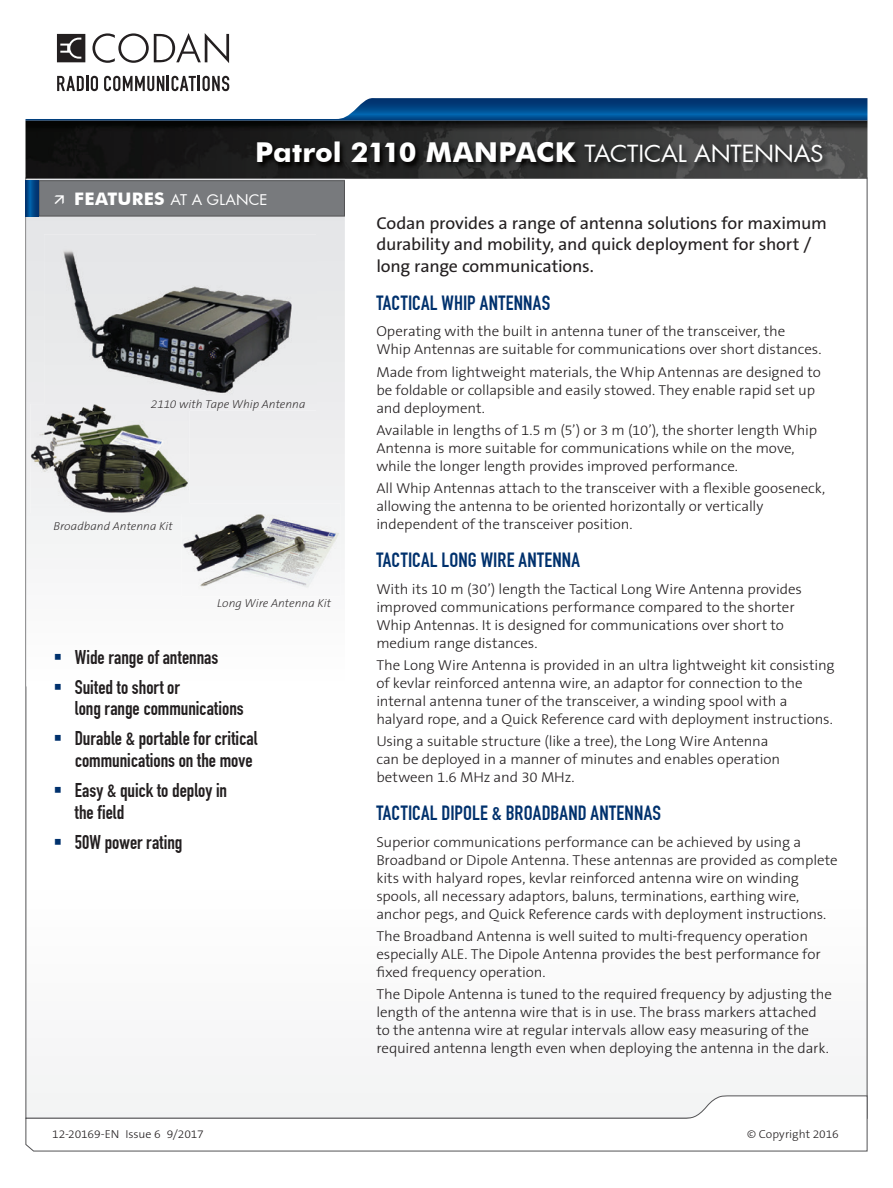
<style>
.page{position:relative;width:893px;height:1188px;background:#fff}
.page>*{position:absolute;margin:0;border:0;box-sizing:border-box;transform-origin:0 0}
.t1{font:700 27.3px "Futura BT";color:#fff;scale:1.04 1}
.t2{font:20.1px "DIN Engschrift Alternate";letter-spacing:.01em;color:#00316d;scale:1.04 1}
.t3{font:19.5px/21.6px "DIN Engschrift Alternate";color:#231f20}
.t4{font:17.25px/21.6px "The Sans B5 Plain";letter-spacing:-.01em;color:#231f20;scale:1.04 1}
.t5{font:300 14.4px/18px "The Sans B3";letter-spacing:-.005em;color:#231f20;scale:1.04 1}
.t6{font:14.4px "Futura";letter-spacing:.005em;color:#fff;scale:1.04 1}
.t7{font:italic 200 11.55px "The Sans B2";color:#231f20;scale:1.04 1}
.t8{font:300 11.55px "The Sans B3";letter-spacing:-.005em;color:#231f20;scale:1.04 1}
.s1{font-family:"Futura";font-weight:400;font-size:23.1px}
.s2{font-family:"Futura BT";font-weight:700;font-size:17.25px}
.s3{color:#00316d}
</style>
<div class="page">
<div style="left:28px;top:1075px;width:837px;height:20px;background:#f4f5f5"></div>
<svg style="left:26px;top:179px;width:319px;height:507px"></svg>
<svg style="left:25px;top:1095px;width:843px;height:57px"></svg>
<svg style="left:26px;top:98px;width:841px;height:23px"></svg>
<img style="left:26px;top:121px;width:841px;height:58px">
<div style="left:39px;top:180px;width:306px;height:36px;background:#787a7d;border:1px solid #535355"></div>
<svg style="left:26px;top:180px;width:13px;height:36px"></svg>
<svg style="left:92px;top:33px;width:137px;height:30px"></svg>
<svg style="left:57px;top:76px;width:41px;height:15px"></svg>
<svg style="left:104px;top:76px;width:125px;height:15px"></svg>
<svg style="left:57px;top:34px;width:28px;height:28px"></svg>
<img style="left:255px;top:139px;width:575px;height:31px">
<img style="left:44px;top:234px;width:272px;height:177px">
<img style="left:30px;top:404px;width:159px;height:109px">
<img style="left:44px;top:404px;width:145px;height:7px">
<img style="left:182px;top:503px;width:159px;height:93px">
<svg style="left:182px;top:503px;width:7px;height:10px"></svg>
<h1 class="t1" style="left:255px;top:136px;width:548px">Patrol 2110 MANPACK <span class="s1">TACTICAL ANTENNAS</span></h1>
<p class="t6" style="left:74px;top:191px;width:187px"><span class="s2">FEATURES</span> AT A GLANCE</p>
<p class="t7" style="left:151px;top:398px;width:150px">2110 with Tape Whip Antenna</p>
<p class="t7" style="left:54px;top:521px;width:116px">Broadband Antenna Kit</p>
<p class="t7" style="left:217px;top:597px;width:111px">Long Wire Antenna Kit</p>
<h3 class="t3" style="left:54px;top:646px;width:166px"><span class="s3">▪</span> Wide range of antennas</h3>
<h3 class="t3" style="left:75px;top:676px;width:170px;text-indent:-21px"><span class="s3">▪</span> Suited to short or<br>long range communications</h3>
<h3 class="t3" style="left:54px;top:728px;width:205px;text-align:right"><span class="s3">▪</span> Durable &amp; portable for critical communications on the move</h3>
<h3 class="t3" style="left:75px;top:780px;width:154px;text-indent:-21px"><span class="s3">▪</span> Easy &amp; quick to deploy in the field</h3>
<h3 class="t3" style="left:53px;top:831px;width:130px"><span class="s3">▪</span> 50W power rating</h3>
<p class="t8" style="left:52px;top:1128px;width:147px">12-20169-EN Issue 6 9/2017</p>
<p class="t4" style="left:376px;top:213px;width:435px">Codan provides a range of antenna solutions for maximum durability and mobility, and quick deployment for short / long range communications.</p>
<h2 class="t2" style="left:376px;top:291px;width:169px">TACTICAL WHIP ANTENNAS</h2>
<p class="t5" style="left:376px;top:323px;width:430px">Operating with the built in antenna tuner of the transceiver, the<br>Whip Antennas are suitable for communications over short distances.</p>
<p class="t5" style="left:376px;top:363px;width:429px">Made from lightweight materials, the Whip Antennas are designed to be foldable or collapsible and easily stowed. They enable rapid set up and deployment.</p>
<p class="t5" style="left:376px;top:422px;width:425px">Available in lengths of 1.5 m (5’) or 3 m (10’), the shorter length Whip<br>Antenna is more suitable for communications while on the move, while the longer length provides improved performance.</p>
<p class="t5" style="left:376px;top:480px;width:433px">All Whip Antennas attach to the transceiver with a flexible gooseneck, allowing the antenna to be oriented horizontally or vertically independent of the transceiver position.</p>
<h2 class="t2" style="left:376px;top:548px;width:197px">TACTICAL LONG WIRE ANTENNA</h2>
<p class="t5" style="left:376px;top:580px;width:411px">With its 10 m (30’) length the Tactical Long Wire Antenna provides improved communications performance compared to the shorter Whip Antennas. It is designed for communications over short to medium range distances.</p>
<p class="t5" style="left:376px;top:657px;width:442px">The Long Wire Antenna is provided in an ultra lightweight kit consisting of kevlar reinforced antenna wire, an adaptor for connection to the internal antenna tuner of the transceiver, a winding spool with a halyard rope, and a Quick Reference card with deployment instructions.</p>
<p class="t5" style="left:376px;top:733px;width:390px">Using a suitable structure (like a tree), the Long Wire Antenna can be deployed in a manner of minutes and enables operation between 1.6 MHz and 30 MHz.</p>
<h2 class="t2" style="left:376px;top:801px;width:275px">TACTICAL DIPOLE &amp; BROADBAND ANTENNAS</h2>
<p class="t5" style="left:376px;top:833px;width:445px">Superior communications performance can be achieved by using a Broadband or Dipole Antenna. These antennas are provided as complete kits with halyard ropes, kevlar reinforced antenna wire on winding spools, all necessary adaptors, baluns, terminations, earthing wire, anchor pegs, and Quick Reference cards with deployment instructions.</p>
<p class="t5" style="left:376px;top:928px;width:429px">The Broadband Antenna is well suited to multi-frequency operation especially ALE. The Dipole Antenna provides the best performance for fixed frequency operation.</p>
<p class="t5" style="left:376px;top:986px;width:440px">The Dipole Antenna is tuned to the required frequency by adjusting the length of the antenna wire that is in use. The brass markers attached to the antenna wire at regular intervals allow easy measuring of the required antenna length even when deploying the antenna in the dark.</p>
<p class="t8" style="left:747px;top:1128px;width:89px">© Copyright 2016</p>
</div>
